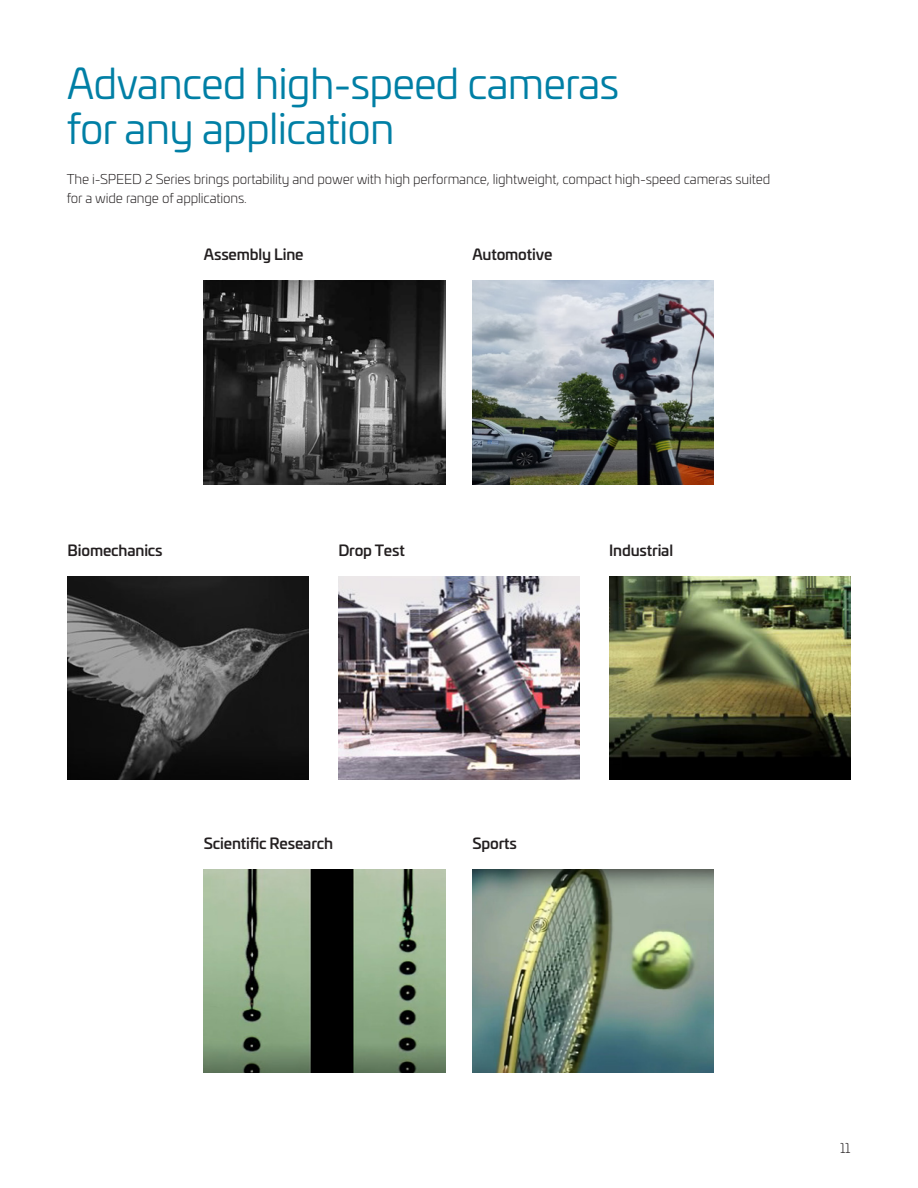
<style>
.page{position:relative;width:918px;height:1188px;background:#fff}
.page>*{position:absolute;margin:0;border:0;box-sizing:border-box;transform-origin:0 0}
.Large_Heads{font:42px/45px "Univia Pro";letter-spacing:-.02em;color:#007fa5}
.Subheads{font:500 15px "Univia Pro";letter-spacing:-.01em;color:#231f20}
.Body_Copy{font:300 13.5px/19.5px "Univia Pro";letter-spacing:-.01em;color:#231f20}
</style>
<div class="page">
<img style="left:204px;top:281px;width:241px;height:203px">
<img style="left:204px;top:869px;width:241px;height:204px">
<img style="left:68px;top:576px;width:241px;height:203px">
<img style="left:338px;top:576px;width:242px;height:203px">
<img style="left:472px;top:281px;width:242px;height:203px">
<img style="left:472px;top:869px;width:242px;height:204px">
<img style="left:609px;top:576px;width:241px;height:203px">
<p class="Large_Heads" style="left:67px;top:59px;width:554px">Advanced high-speed cameras for any application</p>
<p class="Body_Copy" style="left:67px;top:168px;width:705px">The i-SPEED 2 Series brings portability and power with high performance, lightweight, compact high-speed cameras suited for a wide range of applications.</p>
<p class="Subheads" style="left:204px;top:243px;width:101px">Assembly Line</p>
<p class="Subheads" style="left:472px;top:243px;width:82px">Automotive</p>
<p class="Subheads" style="left:68px;top:538px;width:97px">Biomechanics</p>
<p class="Subheads" style="left:338px;top:538px;width:68px">Drop Test</p>
<p class="Subheads" style="left:609px;top:538px;width:66px">Industrial</p>
<p class="Subheads" style="left:204px;top:832px;width:131px">Scientific Research</p>
<p class="Subheads" style="left:472px;top:832px;width:46px">Sports</p>
<p class="Body_Copy" style="left:840px;top:1138px;width:12px">11</p>
</div>
